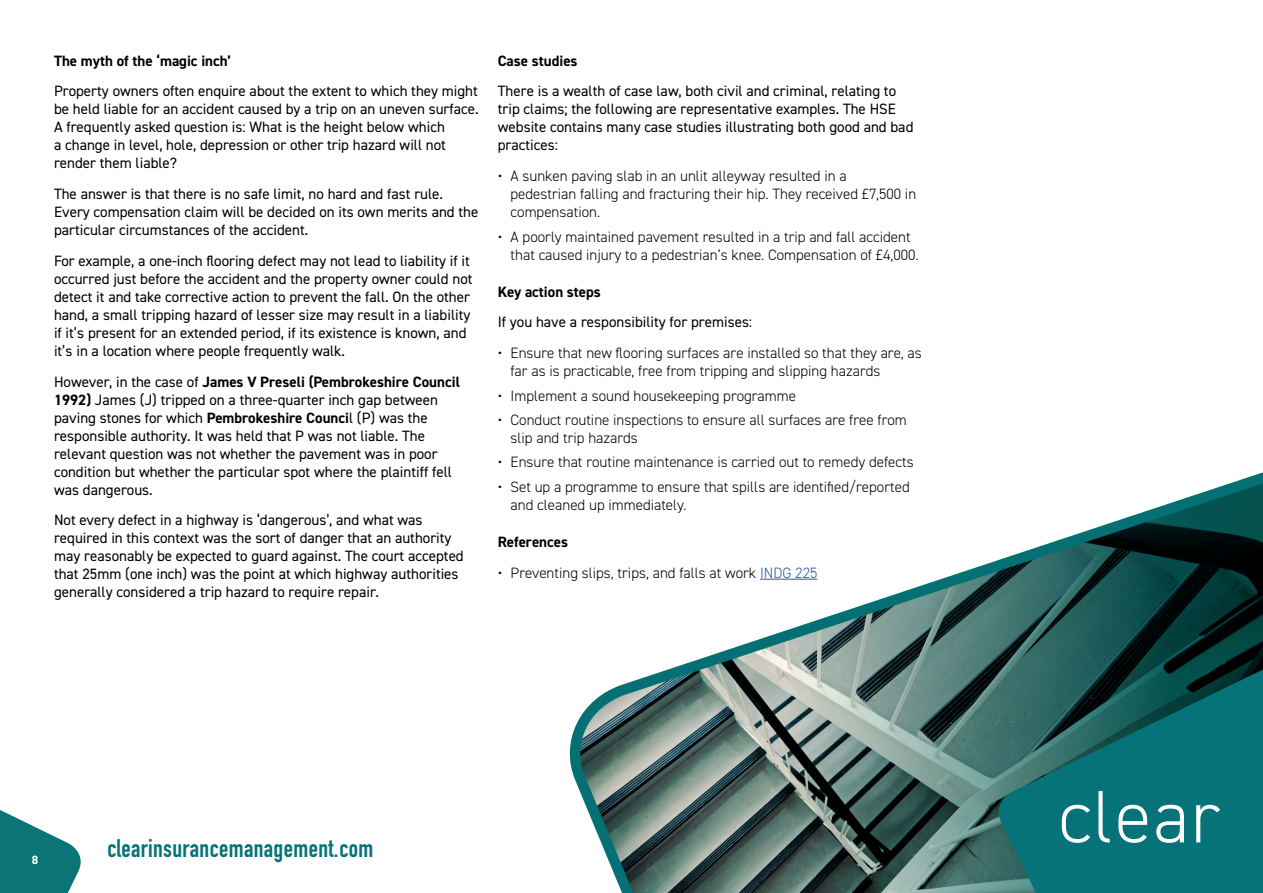
<style>
.page{position:relative;width:1263px;height:893px;background:#fff}
.page>*{position:absolute;margin:0;border:0;box-sizing:border-box;transform-origin:0 0}
.t1{font:700 25.05px "DIN Condensed";letter-spacing:.015em;color:#057378}
.t2{font:15px/18px "DIN2014";color:#000}
.t3{font:300 15px/18px "DIN2014";color:#000}
.t4{font:700 15px "DIN2014";color:#000}
.t5{font:700 12px "DIN2014";color:#fff}
.s1{font-weight:700}
.s2{color:#275b9b}
</style>
<div class="page">
<svg style="left:569px;top:472px;width:694px;height:421px"></svg>
<hr style="left:760px;top:579px;width:57px;height:1px;background:#275b9b">
<svg style="left:0;top:810px;width:81px;height:83px"></svg>
<svg style="left:996px;top:657px;width:267px;height:236px;background:#10686a"></svg>
<svg style="left:1062px;top:805px;width:28px;height:38px"></svg>
<svg style="left:1098px;top:791px;width:12px;height:51px"></svg>
<svg style="left:1118px;top:805px;width:29px;height:38px"></svg>
<svg style="left:1156px;top:805px;width:28px;height:38px"></svg>
<svg style="left:1196px;top:805px;width:24px;height:37px"></svg>
<p class="t4" style="left:54px;top:51px;width:179px">The myth of the ‘magic inch’</p>
<p class="t2" style="left:54px;top:82px;width:426px">Property owners often enquire about the extent to which they might be held liable for an accident caused by a trip on an uneven surface.<br>A frequently asked question is: What is the height below which<br>a change in level, hole, depression or other trip hazard will not render them liable?</p>
<p class="t2" style="left:54px;top:185px;width:426px">The answer is that there is no safe limit, no hard and fast rule.<br>Every compensation claim will be decided on its own merits and the particular circumstances of the accident.</p>
<p class="t2" style="left:54px;top:251px;width:420px">For example, a one-inch flooring defect may not lead to liability if it occurred just before the accident and the property owner could not detect it and take corrective action to prevent the fall. On the other hand, a small tripping hazard of lesser size may result in a liability if it’s present for an extended period, if its existence is known, and it’s in a location where people frequently walk.</p>
<p class="t2" style="left:54px;top:372px;width:407px">However, in the case of <span class="s1">James V Preseli (Pembrokeshire Council 1992)</span> James (J) tripped on a three-quarter inch gap between paving stones for which <span class="s1">Pembrokeshire Counci</span>l (P) was the responsible authority. It was held that P was not liable. The relevant question was not whether the pavement was in poor condition but whether the particular spot where the plaintiff fell was dangerous.</p>
<p class="t2" style="left:54px;top:511px;width:411px">Not every defect in a highway is ‘dangerous’, and what was required in this context was the sort of danger that an authority may reasonably be expected to guard against. The court accepted that 25mm (one inch) was the point at which highway authorities generally considered a trip hazard to require repair.</p>
<p class="t4" style="left:498px;top:51px;width:81px">Case studies</p>
<p class="t2" style="left:498px;top:82px;width:417px">There is a wealth of case law, both civil and criminal, relating to trip claims; the following are representative examples. The HSE website contains many case studies illustrating both good and bad practices:</p>
<p class="t3" style="left:511px;top:167px;width:407px;text-indent:-13px">• A sunken paving slab in an unlit alleyway resulted in a pedestrian falling and fracturing their hip. They received £7,500 in compensation.</p>
<p class="t3" style="left:511px;top:227px;width:410px;text-indent:-13px">• A poorly maintained pavement resulted in a trip and fall accident that caused injury to a pedestrian’s knee. Compensation of £4,000.</p>
<p class="t4" style="left:498px;top:282px;width:105px">Key action steps</p>
<p class="t2" style="left:498px;top:313px;width:256px">If you have a responsibility for premises:</p>
<p class="t3" style="left:511px;top:344px;width:413px;text-indent:-13px">• Ensure that new flooring surfaces are installed so that they are, as far as is practicable, free from tripping and slipping hazards</p>
<p class="t3" style="left:498px;top:386px;width:300px">• Implement a sound housekeeping programme</p>
<p class="t3" style="left:511px;top:411px;width:398px;text-indent:-13px">• Conduct routine inspections to ensure all surfaces are free from slip and trip hazards</p>
<p class="t3" style="left:498px;top:453px;width:417px">• Ensure that routine maintenance is carried out to remedy defects</p>
<p class="t3" style="left:511px;top:478px;width:401px;text-indent:-13px">• Set up a programme to ensure that spills are identified/reported and cleaned up immediately.</p>
<p class="t4" style="left:498px;top:532px;width:72px">References</p>
<p class="t3" style="left:498px;top:563px;width:321px">• Preventing slips, trips, and falls at work <span class="s2">INDG 225</span></p>
<p class="t5" style="left:32px;top:852px;width:8px">8</p>
<h1 class="t1" style="left:107px;top:831px;width:268px">clearinsurancemanagement.com</h1>
</div>
